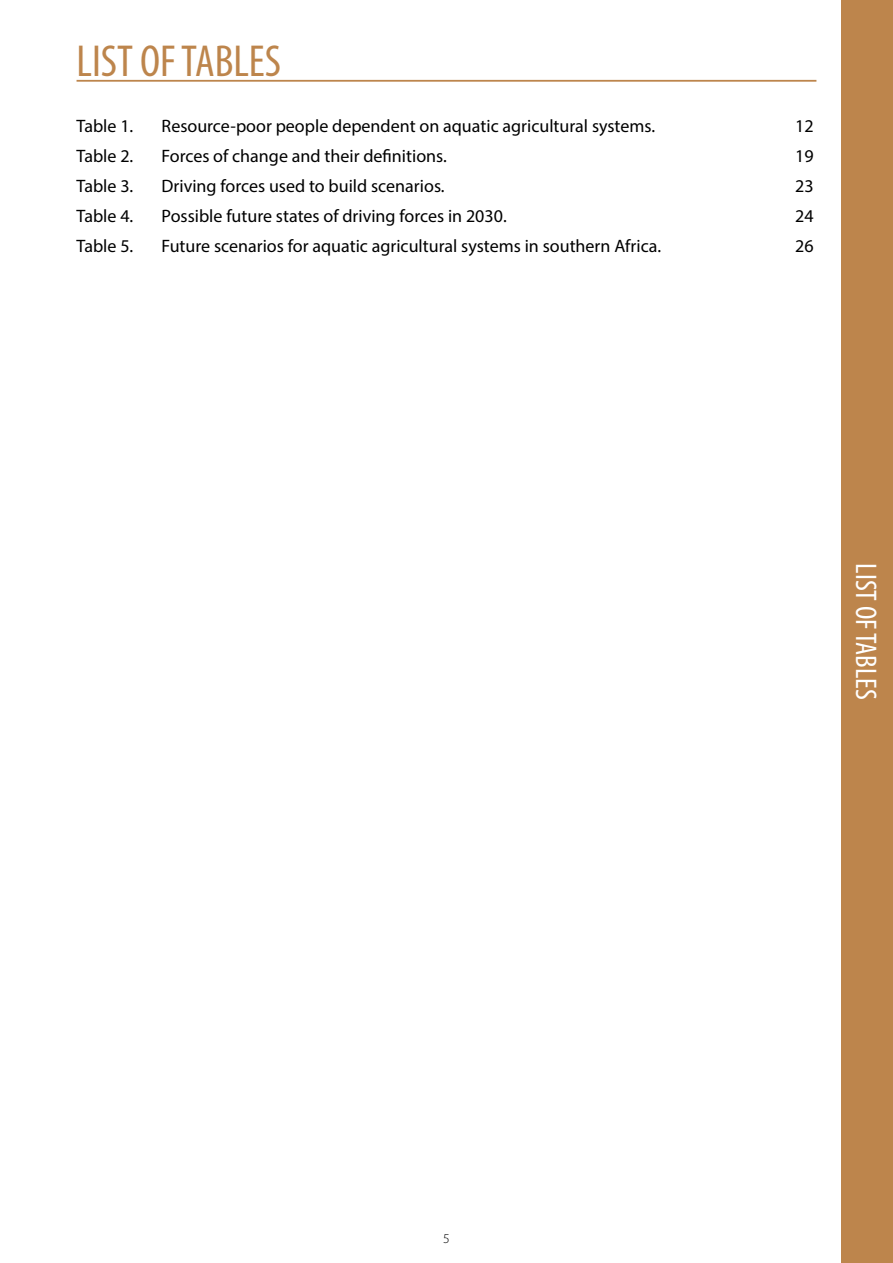
<style>
.page{position:relative;width:893px;height:1263px;background:#fff}
.page>*{position:absolute;margin:0;border:0;box-sizing:border-box;transform-origin:0 0}
.t1{font:condensed 45px "Myriad Pro";color:#bd854c}
.t2{font:condensed 30px "Myriad Pro";color:#fff}
.t3{font:18px "Myriad Pro";color:#000}
.t4{font:300 13.5px "Myriad Pro";color:#000}
</style>
<div class="page">
<div style="left:842px;top:0;width:51px;height:1263px;background:#bd854c"></div>
<hr style="left:77px;top:80px;width:739px;height:2px;background:#bd854c">
<h1 class="t1" style="left:77px;top:34px;width:206px">LIST OF TABLES</h1>
<p class="t3" style="left:77px;top:115px;width:58px">Table 1.</p>
<p class="t3" style="left:162px;top:115px;width:495px">Resource-poor people dependent on aquatic agricultural systems.</p>
<p class="t3" style="left:795px;top:115px;width:20px">12</p>
<p class="t3" style="left:77px;top:145px;width:58px">Table 2.</p>
<p class="t3" style="left:162px;top:145px;width:287px">Forces of change and their definitions.</p>
<p class="t3" style="left:795px;top:145px;width:20px">19</p>
<p class="t3" style="left:77px;top:175px;width:58px">Table 3.</p>
<p class="t3" style="left:162px;top:175px;width:285px">Driving forces used to build scenarios.</p>
<p class="t3" style="left:795px;top:175px;width:20px">23</p>
<p class="t3" style="left:77px;top:205px;width:58px">Table 4.</p>
<p class="t3" style="left:162px;top:205px;width:347px">Possible future states of driving forces in 2030.</p>
<p class="t3" style="left:795px;top:205px;width:20px">24</p>
<p class="t3" style="left:77px;top:235px;width:58px">Table 5.</p>
<p class="t3" style="left:162px;top:235px;width:501px">Future scenarios for aquatic agricultural systems in southern Africa.</p>
<p class="t3" style="left:795px;top:235px;width:20px">26</p>
<h2 class="t2" style="left:884px;top:563px;width:138px;rotate:90deg">LIST OF TABLES</h2>
<p class="t4" style="left:443px;top:1231px;width:8px">5</p>
</div>
